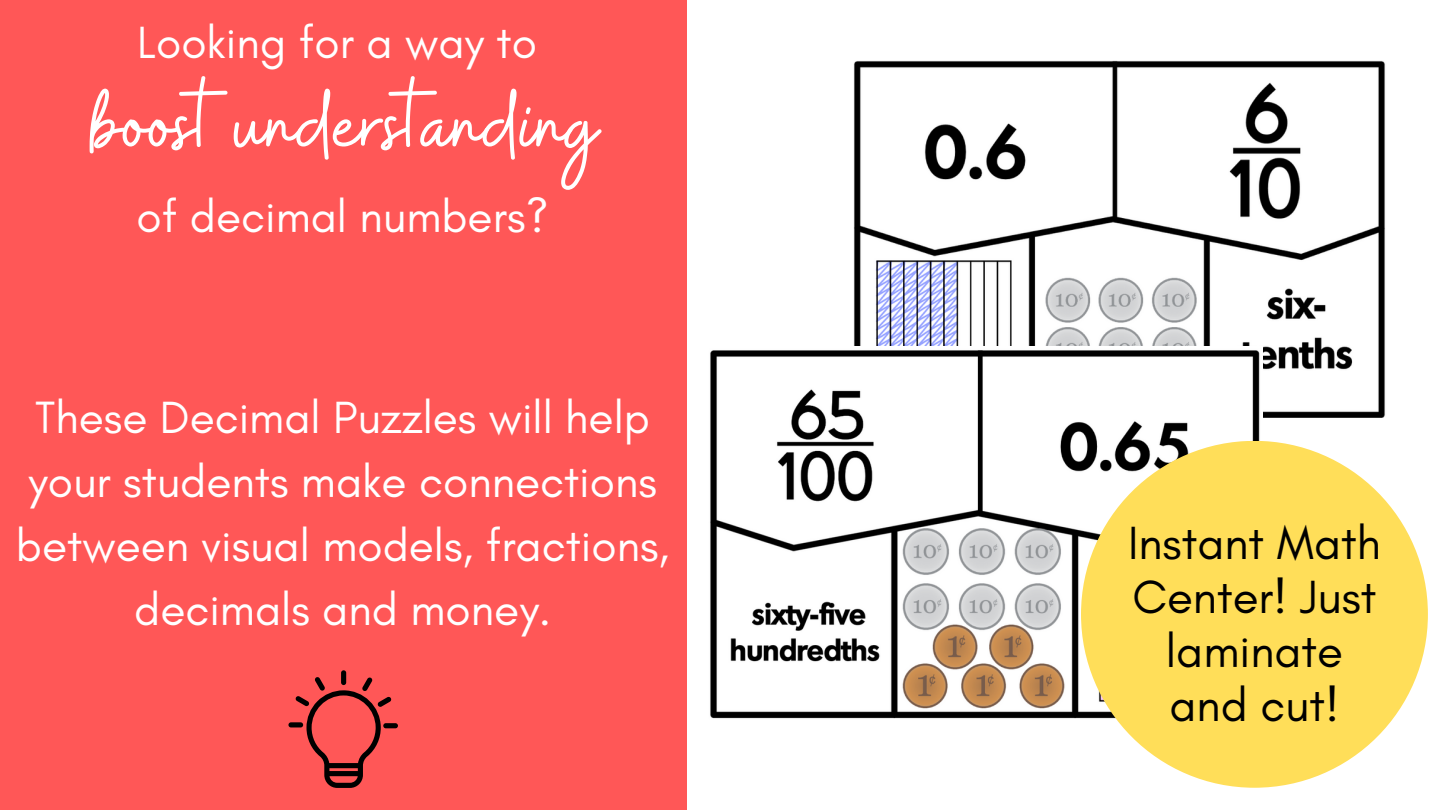
<style>
.page{position:relative;width:1440px;height:810px;background:#fff}
.page>*{position:absolute;margin:0;border:0;box-sizing:border-box;transform-origin:0 0}
.t1{font:98.8px "Buffalo";color:#fff}
.t2{font:47.4px/54px "Glacial Indifference";color:#000;text-align:center}
.t3{font:46px/63.8px "Glacial Indifference";color:#fff;text-align:center}
</style>
<div class="page">
<div style="left:0;top:0;width:687px;height:810px;background:#ff5757"></div>
<svg style="left:288px;top:670px;width:110px;height:118px"></svg>
<img style="left:853px;top:61px;width:533px;height:357px">
<img style="left:710px;top:346px;width:553px;height:373px">
<div style="left:1081px;top:441px;width:347px;height:347px;background:#ffde59;border-radius:50%"></div>
<p class="t3" style="left:137px;top:10px;width:401px">Looking for a way to</p>
<h1 class="t1" style="left:90px;top:61px;width:509px">boost understanding</h1>
<p class="t3" style="left:137px;top:184px;width:414px">of decimal numbers?</p>
<p class="t3" style="left:16px;top:385px;width:655px">These Decimal Puzzles will help your students make connections between visual models, fractions, decimals and money.</p>
<p class="t2" style="left:1128px;top:515px;width:254px">Instant Math<br>Center! Just laminate and cut!</p>
</div>
